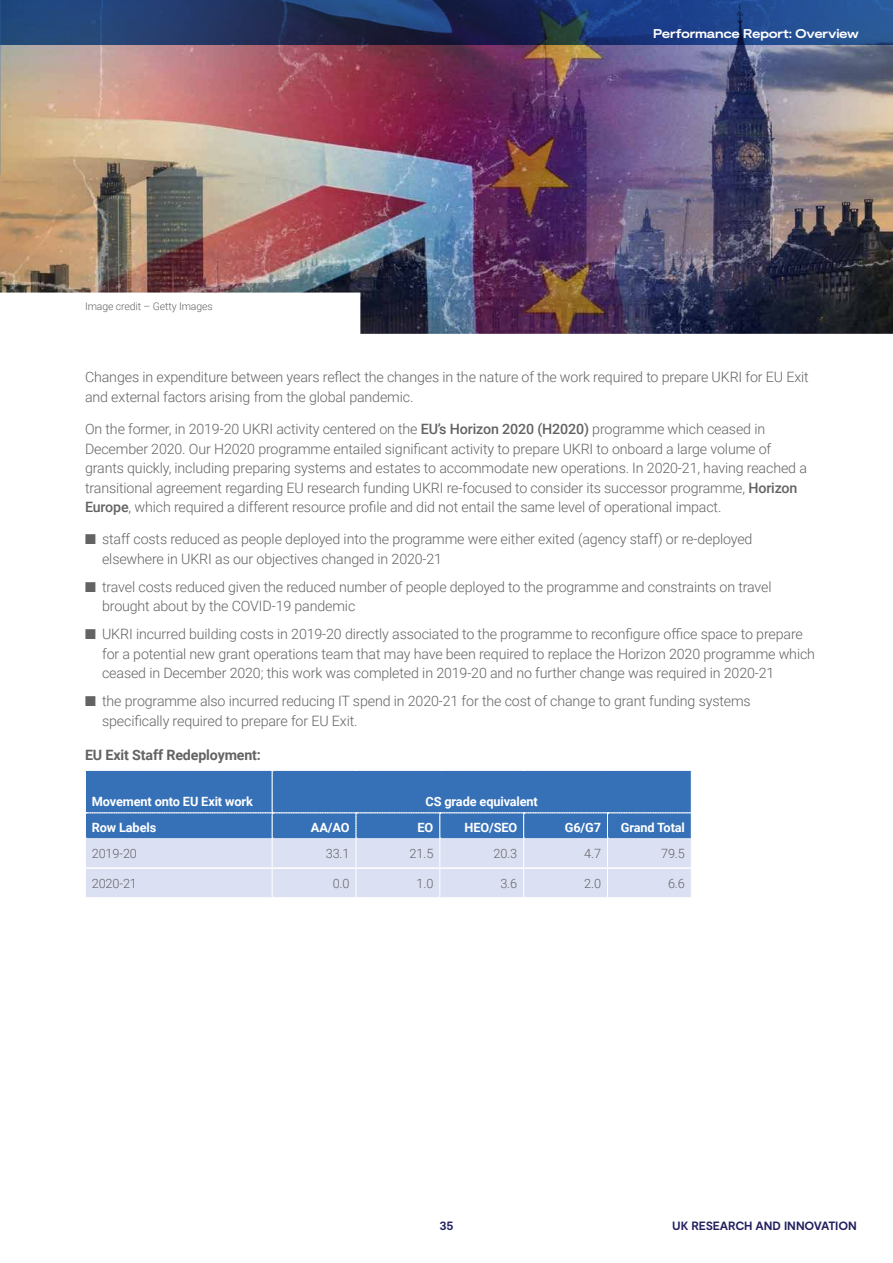
<style>
.page{position:relative;width:893px;height:1263px;background:#fff}
.page>*{position:absolute;margin:0;border:0;box-sizing:border-box;transform-origin:0 0}
.t1{font:300 14.25px/19.5px "Roboto";letter-spacing:-.01em;color:#646363}
.t2{font:700 14.25px "Roboto";letter-spacing:-.01em;color:#646363}
.t3{font:700 12.75px "Roboto";letter-spacing:-.01em;color:#fff}
.t4{font:300 12.75px "Roboto";letter-spacing:-.01em;color:#646363}
.t5{font:700 expanded 12.75px "Moderat";letter-spacing:-.015em;color:#fff}
.t6{font:700 12px "Moderat";letter-spacing:-.01em;color:#211f5e}
.t7{font:300 10.5px "Roboto";letter-spacing:-.01em;color:#646363}
.s1{font-weight:500}
</style>
<div class="page">
<img style="left:0;top:45px;width:893px;height:289px">
<svg style="left:1px;top:0;width:892px;height:45px;background:#203b70"></svg>
<svg style="left:0;top:0;width:1px;height:174px"></svg>
<svg style="left:86px;top:770px;width:606px;height:127px;background:#87a7d4"></svg>
<p class="t7" style="left:85px;top:299px;width:129px">Image credit – Getty Images</p>
<p class="t5" style="left:653px;top:26px;width:207px">Performance Report: Overview</p>
<p class="t1" style="left:85px;top:367px;width:725px">Changes in expenditure between years reflect the changes in the nature of the work required to prepare UKRI for EU Exit and external factors arising from the global pandemic.</p>
<p class="t1" style="left:85px;top:419px;width:723px">On the former, in 2019-20 UKRI activity centered on the <span class="s1">EU’s Horizon 2020 (H2020)</span> programme which ceased in December 2020. Our H2020 programme entailed significant activity to prepare UKRI to onboard a large volume of grants quickly, including preparing systems and estates to accommodate new operations. In 2020-21, having reached a transitional agreement regarding EU research funding UKRI re-focused to consider its successor programme, <span class="s1">Horizon Europe</span>, which required a different resource profile and did not entail the same level of operational impact.</p>
<p class="t1" style="left:102px;top:529px;width:652px;text-indent:-17px">■ staff costs reduced as people deployed into the programme were either exited (agency staff) or re-deployed elsewhere in UKRI as our objectives changed in 2020-21</p>
<p class="t1" style="left:102px;top:577px;width:671px;text-indent:-17px">■ travel costs reduced given the reduced number of people deployed to the programme and constraints on travel brought about by the COVID-19 pandemic</p>
<p class="t1" style="left:102px;top:624px;width:714px;text-indent:-17px">■ UKRI incurred building costs in 2019-20 directly associated to the programme to reconfigure office space to prepare for a potential new grant operations team that may have been required to replace the Horizon 2020 programme which ceased in December 2020; this work was completed in 2019-20 and no further change was required in 2020-21</p>
<p class="t1" style="left:102px;top:691px;width:650px;text-indent:-17px">■ the programme also incurred reducing IT spend in 2020-21 for the cost of change to grant funding systems specifically required to prepare for EU Exit.</p>
<p class="t2" style="left:85px;top:744px;width:177px">EU Exit Staff Redeployment:</p>
<p class="t3" style="left:92px;top:793px;width:163px">Movement onto EU Exit work</p>
<p class="t3" style="left:425px;top:793px;width:114px">CS grade equivalent</p>
<p class="t3" style="left:92px;top:818px;width:66px">Row Labels</p>
<p class="t3" style="left:311px;top:818px;width:40px">AA/AO</p>
<p class="t3" style="left:418px;top:818px;width:17px">EO</p>
<p class="t3" style="left:464px;top:818px;width:54px">HEO/SEO</p>
<p class="t3" style="left:565px;top:818px;width:38px">G6/G7</p>
<p class="t3" style="left:621px;top:818px;width:66px">Grand Total</p>
<p class="t4" style="left:92px;top:844px;width:47px">2019-20</p>
<p class="t4" style="left:326px;top:844px;width:25px">33.1</p>
<p class="t4" style="left:410px;top:844px;width:25px">21.5</p>
<p class="t4" style="left:493px;top:844px;width:25px">20.3</p>
<p class="t4" style="left:584px;top:844px;width:18px">4.7</p>
<p class="t4" style="left:661px;top:844px;width:25px">79.5</p>
<p class="t4" style="left:92px;top:874px;width:47px">2020-21</p>
<p class="t4" style="left:333px;top:874px;width:18px">0.0</p>
<p class="t4" style="left:416px;top:874px;width:18px">1.0</p>
<p class="t4" style="left:500px;top:874px;width:18px">3.6</p>
<p class="t4" style="left:584px;top:874px;width:18px">2.0</p>
<p class="t4" style="left:668px;top:874px;width:18px">6.6</p>
<p class="t6" style="left:439px;top:1218px;width:16px">35</p>
<p class="t6" style="left:672px;top:1218px;width:186px">UK RESEARCH AND INNOVATION</p>
</div>
